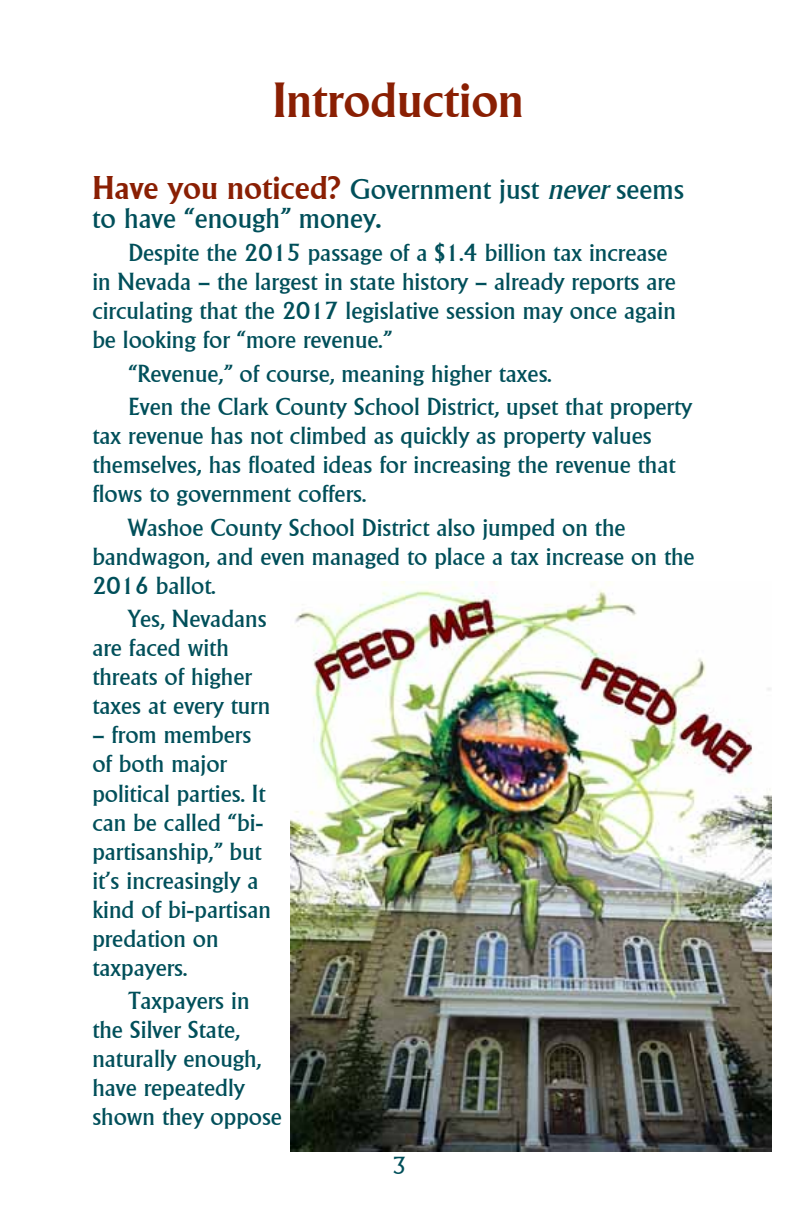
<style>
.page{position:relative;width:792px;height:1224px;background:#fff}
.page>*{position:absolute;margin:0;border:0;box-sizing:border-box;transform-origin:0 0}
.t1{font:700 48px "Alberta";color:#8a1f03}
.t2{font:28px/29px "Alberta";color:#004f5a}
.t3{font:24px/29px "Alberta";color:#004f5a}
.t4{font:300 24px "Alberta";color:#004f5a}
.s1{font-weight:700;font-size:32px;color:#8a1f03}
.s2{font-style:italic}
.s3{font-size:32px}
</style>
<div class="page">
<img style="left:291px;top:582px;width:480px;height:570px">
<h1 class="t1" style="left:273px;top:72px;width:253px">Introduction</h1>
<p class="t2" style="left:92px;top:175px;width:593px"><span class="s1">Have you noticed?</span> Government just <span class="s2">never</span> seems to have “enough” money<span class="s3">.</span></p>
<p class="t3" style="left:92px;top:238px;width:585px;text-indent:36px">Despite the 2015 passage of a $1.4 billion tax increase in Nevada — the largest in state history — already reports are circulating that the 2017 legislative session may once again be looking for “more revenue.”</p>
<p class="t3" style="left:128px;top:357px;width:565px;line-height:33.6px">“Revenue,” of course, meaning higher taxes.<br>Even the Clark County School District, upset that property</p>
<p class="t3" style="left:92px;top:422px;width:585px">tax revenue has not climbed as quickly as property values themselves, has floated ideas for increasing the revenue that flows to government coffers.</p>
<p class="t3" style="left:92px;top:513px;width:604px;text-indent:36px">Washoe County School District also jumped on the bandwagon, and even managed to place a tax increase on the<br>2016 ballot.</p>
<p class="t3" style="left:92px;top:605px;width:180px;text-indent:36px">Yes, Nevadans are faced with threats of higher taxes at every turn</p>
<p class="t3" style="left:92px;top:721px;width:180px">— from members of both major political parties. It can be called “bi&shy;partisanship,” but it’s increasingly a kind of bi-partisan predation on taxpayers.</p>
<p class="t3" style="left:92px;top:986px;width:191px;text-indent:36px">Taxpayers in the Silver State, naturally enough, have repeatedly shown they oppose</p>
<p class="t4" style="left:393px;top:1152px;width:16px">3</p>
</div>
